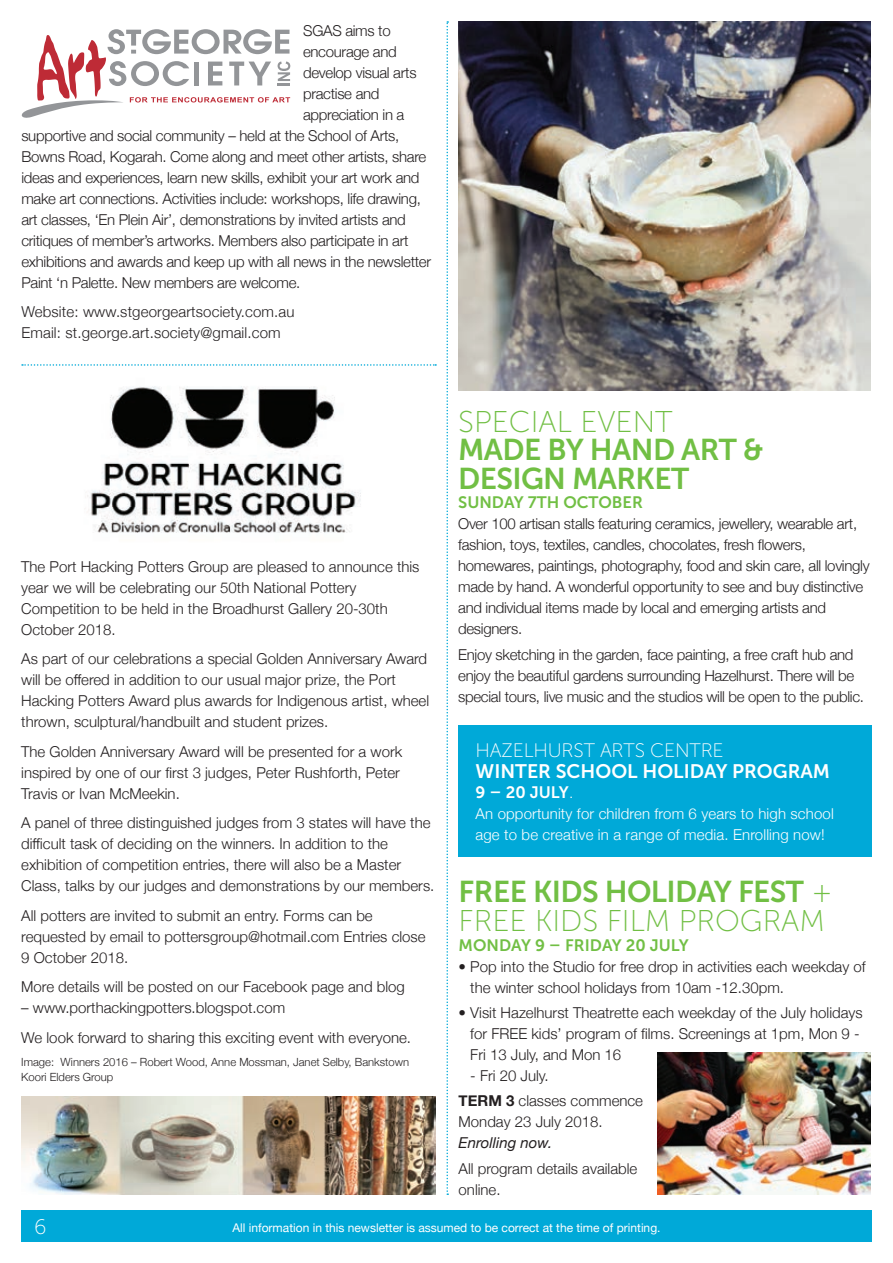
<style>
.page{position:relative;width:893px;height:1263px;background:#fff}
.page>*{position:absolute;margin:0;border:0;box-sizing:border-box;transform-origin:0 0}
.Heading{font:30px/28.5px "Museo Sans 100";color:#71bf44}
.Heading-2{font:30px/28.5px "Museo Sans 700";letter-spacing:-.02em;color:#71bf44}
.page_No{font:21px "Museo Sans 100";color:#fff}
.Heading-3{font:19.5px "Museo Sans 700";color:#fff}
.Heading-4{font:19.5px "Museo Sans 100";letter-spacing:-.01em;color:#fff}
.Heading_-_date{font:16.5px "Museo Sans 700";color:#71bf44}
.Heading_-_date-2{font:16.5px "Museo Sans 700";color:#fff}
.body_copy{font:300 15px/21px "Helvetica Neue";color:#231f20}
.body_copy-2{font:300 15px/21px "Helvetica Neue";letter-spacing:-.02em;color:#231f20}
.body_copy-3{font:300 15px/21px "Helvetica Neue";letter-spacing:.01em;color:#fff}
.t1{font:12px "Helvetica Neue";color:#fff}
.t2{font:300 11.25px/15px "Helvetica Neue";color:#231f20}
.s1{font-family:"Museo Sans 100";font-size:21px}
.s2{font-family:"Museo Sans 700"}
.s3{font-weight:700}
.s4{font-weight:400;font-style:italic}
</style>
<div class="page">
<svg style="left:21px;top:29px;width:269px;height:89px"></svg>
<svg style="left:22px;top:364px;width:414px;height:2px"></svg>
<img style="left:87px;top:386px;width:274px;height:147px">
<img style="left:21px;top:1096px;width:415px;height:99px">
<div style="left:21px;top:1210px;width:851px;height:32px;background:#00a9d8"></div>
<img style="left:459px;top:21px;width:411px;height:369px">
<svg style="left:446px;top:21px;width:2px;height:1174px"></svg>
<div style="left:458px;top:725px;width:414px;height:132px;background:#00a9d8"></div>
<img style="left:658px;top:1053px;width:213px;height:142px">
<p class="body_copy-2" style="left:303px;top:19px;width:89px">SGAS aims to</p>
<p class="body_copy-2" style="left:303px;top:40px;width:95px">encourage and</p>
<p class="body_copy-2" style="left:303px;top:61px;width:115px">develop visual arts</p>
<p class="body_copy-2" style="left:303px;top:82px;width:78px">practise and</p>
<p class="body_copy-2" style="left:303px;top:103px;width:103px">appreciation in a</p>
<p class="body_copy-2" style="left:21px;top:124px;width:379px">supportive and social community – held at the School of Arts,</p>
<p class="body_copy-2" style="left:21px;top:145px;width:406px">Bowns Road, Kogarah. Come along and meet other artists, share</p>
<p class="body_copy-2" style="left:21px;top:166px;width:400px">ideas and experiences, learn new skills, exhibit your art work and</p>
<p class="body_copy-2" style="left:21px;top:187px;width:401px">make art connections. Activities include: workshops, life drawing,</p>
<p class="body_copy-2" style="left:21px;top:208px;width:386px">art classes, ‘En Plein Air’, demonstrations by invited artists and</p>
<p class="body_copy-2" style="left:21px;top:229px;width:389px">critiques of member’s artworks. Members also participate in art</p>
<p class="body_copy-2" style="left:21px;top:250px;width:411px">exhibitions and awards and keep up with all news in the newsletter</p>
<p class="body_copy-2" style="left:21px;top:271px;width:280px">Paint ‘n Palette. New members are welcome.</p>
<p class="body_copy" style="left:21px;top:300px;width:275px">Website: www.stgeorgeartsociety.com.au<br>Email: st.george.art.society@gmail.com</p>
<p class="body_copy" style="left:21px;top:555px;width:400px">The Port Hacking Potters Group are pleased to announce this year we will be celebrating our 50th National Pottery Competition to be held in the Broadhurst Gallery 20-30th October 2018.</p>
<p class="body_copy" style="left:21px;top:647px;width:409px">As part of our celebrations a special Golden Anniversary Award will be offered in addition to our usual major prize, the Port Hacking Potters Award plus awards for Indigenous artist, wheel thrown, sculptural/handbuilt and student prizes.</p>
<p class="body_copy" style="left:21px;top:740px;width:382px">The Golden Anniversary Award will be presented for a work inspired by one of our first 3 judges, Peter Rushforth, Peter<br>Travis or Ivan McMeekin.</p>
<p class="body_copy" style="left:21px;top:811px;width:415px">A panel of three distinguished judges from 3 states will have the difficult task of deciding on the winners. In addition to the exhibition of competition entries, there will also be a Master Class, talks by our judges and demonstrations by our members.</p>
<p class="body_copy" style="left:21px;top:904px;width:406px">All potters are invited to submit an entry. Forms can be requested by email to pottersgroup@hotmail.com Entries close<br>9 October 2018.</p>
<p class="body_copy" style="left:21px;top:975px;width:385px">More details will be posted on our Facebook page and blog</p>
<p class="body_copy" style="left:21px;top:996px;width:265px">– www.porthackingpotters.blogspot.com</p>
<p class="body_copy" style="left:21px;top:1026px;width:391px">We look forward to sharing this exciting event with everyone.</p>
<p class="t2" style="left:21px;top:1054px;width:389px">Image: Winners 2016 – Robert Wood, Anne Mossman, Janet Selby, Bankstown<br>Koori Elders Group</p>
<h1 class="Heading" style="left:458px;top:407px;width:216px">SPECIAL EVENT</h1>
<h1 class="Heading-2" style="left:458px;top:435px;width:307px">MADE BY HAND ART &amp;<br>DESIGN MARKET</h1>
<h1 class="Heading_-_date" style="left:458px;top:493px;width:186px">SUNDAY 7TH OCTOBER</h1>
<p class="body_copy-2" style="left:458px;top:512px;width:413px">Over 100 artisan stalls featuring ceramics, jewellery, wearable art, fashion, toys, textiles, candles, chocolates, fresh flowers, homewares, paintings, photography, food and skin care, all lovingly made by hand. A wonderful opportunity to see and buy distinctive and individual items made by local and emerging artists and designers.</p>
<p class="body_copy-2" style="left:458px;top:643px;width:407px">Enjoy sketching in the garden, face painting, a free craft hub and enjoy the beautiful gardens surrounding Hazelhurst. There will be special tours, live music and the studios will be open to the public.</p>
<h1 class="Heading-4" style="left:476px;top:740px;width:250px">HAZELHURST ARTS CENTRE</h1>
<h1 class="Heading-3" style="left:476px;top:760px;width:356px">WINTER SCHOOL HOLIDAY PROGRAM</h1>
<h1 class="Heading_-_date-2" style="left:476px;top:783px;width:100px">9 – 20 JULY<span class="s1">.</span></h1>
<p class="body_copy-3" style="left:476px;top:802px;width:360px">An opportunity for children from 6 years to high school age to be creative in a range of media. Enrolling now!</p>
<h1 class="Heading" style="left:459px;top:878px;width:375px"><span class="s2">FREE KIDS HOLIDAY FEST</span> +<br>FREE KIDS FILM PROGRAM</h1>
<h1 class="Heading_-_date" style="left:459px;top:936px;width:232px">MONDAY 9 – FRIDAY 20 JULY</h1>
<p class="body_copy" style="left:470px;top:955px;width:397px;text-indent:-12px">• Pop into the Studio for free drop in activities each weekday of the winter school holidays from 10am -12.30pm.</p>
<p class="body_copy" style="left:470px;top:1001px;width:394px;text-indent:-12px">• Visit Hazelhurst Theatrette each weekday of the July holidays for FREE kids’ program of films. Screenings at 1pm, Mon 9 -<br>Fri 13 July, and Mon 16</p>
<p class="body_copy" style="left:470px;top:1064px;width:80px">- Fri 20 July.</p>
<p class="body_copy" style="left:459px;top:1089px;width:186px"><span class="s3">TERM 3</span> classes commence<br>Monday 23 July 2018.<br><span class="s4">Enrolling now.</span></p>
<p class="body_copy" style="left:459px;top:1156px;width:180px">All program details available online.</p>
<h3 class="page_No" style="left:34px;top:1215px;width:14px">6</h3>
<h4 class="t1" style="left:232px;top:1219px;width:430px">All information in this newsletter is assumed to be correct at the time of printing.</h4>
</div>
